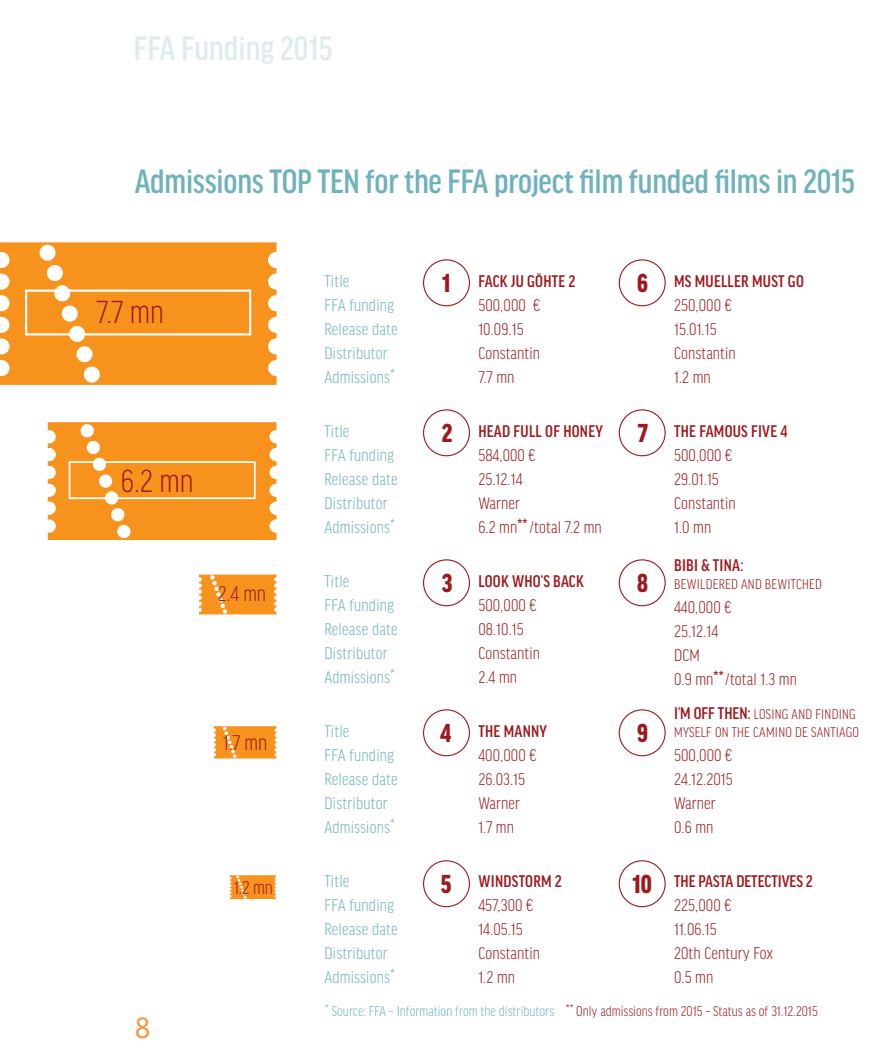
<style>
.page{position:relative;width:893px;height:1063px;background:#fff}
.page>*{position:absolute;margin:0;border:0;box-sizing:border-box;transform-origin:0 0}
.t1{font:500 condensed 36px "Good Headline Pro";letter-spacing:-.005em;color:#6fb2bb}
.t2{font:500 condensed 36px "Good Headline Pro";color:#e0ebf0}
.t3{font:300 condensed 34.05px "Good Headline Pro";color:#9e191d}
.t4{font:31.5px "Officina Sans";color:#f79848}
.t5{font:900 condensed 27.6px "Good Headline Pro";color:#9e191d}
.t6{font:300 condensed 22.65px "Good Headline Pro";color:#9e191d}
.t7{font:300 condensed 19.8px "Good Headline Pro";color:#9e191d}
.t8{font:300 condensed 18px "Good Headline Pro";letter-spacing:.005em;color:#9e191d}
.t9{font:300 condensed 18px "Good Headline Pro";letter-spacing:.01em;color:#6fb2bb}
.t10{font:500 condensed 18px "Good Headline Pro";letter-spacing:.015em;color:#9e191d}
.t11{font:300 condensed 15px "Good Headline Pro";color:#9e191d}
.s1{font-weight:500}
.s2{font-weight:500;font-size:18px}
.s3{color:#6fb2bb}
</style>
<div class="page">
<div style="left:423px;top:559px;width:47px;height:47px;border:1px solid #9e191d;border-radius:50%"></div>
<div style="left:423px;top:259px;width:47px;height:47px;border:1px solid #9e191d;border-radius:50%"></div>
<div style="left:619px;top:259px;width:47px;height:47px;border:1px solid #9e191d;border-radius:50%"></div>
<svg style="left:0;top:242px;width:277px;height:143px;background:#f79b2f"></svg>
<div style="left:25px;top:290px;width:226px;height:45px;border:2px solid #fff"></div>
<div style="left:423px;top:409px;width:47px;height:47px;border:1px solid #9e191d;border-radius:50%"></div>
<div style="left:619px;top:409px;width:47px;height:47px;border:1px solid #9e191d;border-radius:50%"></div>
<svg style="left:48px;top:422px;width:229px;height:118px;background:#f79b2e"></svg>
<div style="left:69px;top:461px;width:187px;height:38px;border:2px solid #fff"></div>
<div style="left:619px;top:559px;width:47px;height:47px;border:1px solid #9e191d;border-radius:50%"></div>
<svg style="left:199px;top:575px;width:78px;height:39px;background:#f79b2e"></svg>
<div style="left:423px;top:709px;width:47px;height:47px;border:1px solid #9e191d;border-radius:50%"></div>
<div style="left:619px;top:709px;width:47px;height:47px;border:1px solid #9e191d;border-radius:50%"></div>
<svg style="left:214px;top:726px;width:63px;height:33px;background:#f79d32"></svg>
<div style="left:423px;top:860px;width:47px;height:47px;border:1px solid #9e191d;border-radius:50%"></div>
<div style="left:619px;top:860px;width:47px;height:47px;border:1px solid #9e191d;border-radius:50%"></div>
<svg style="left:230px;top:875px;width:46px;height:24px"></svg>
<h1 class="t2" style="left:134px;top:29px;width:200px">FFA Funding 2015</h1>
<p class="t1" style="left:135px;top:163px;width:722px">Admissions TOP TEN for the FFA project film funded films in 2015</p>
<p class="t3" style="left:96px;top:294px;width:69px">7.7 mn</p>
<p class="t3" style="left:121px;top:463px;width:74px">6.2 mn</p>
<h3 class="t4" style="left:135px;top:1009px;width:17px">8</h3>
<p class="t6" style="left:218px;top:582px;width:50px">2.4 mn</p>
<p class="t6" style="left:223px;top:731px;width:46px">1.7 mn</p>
<p class="t9" style="left:325px;top:272px;width:26px">Title</p>
<p class="t9" style="left:325px;top:296px;width:71px">FFA funding</p>
<p class="t9" style="left:325px;top:320px;width:75px">Release date</p>
<p class="t9" style="left:325px;top:344px;width:65px">Distributor</p>
<p class="t9" style="left:325px;top:368px;width:72px">Admissions*</p>
<p class="t9" style="left:325px;top:422px;width:26px">Title</p>
<p class="t9" style="left:325px;top:446px;width:71px">FFA funding</p>
<p class="t9" style="left:325px;top:470px;width:75px">Release date</p>
<p class="t9" style="left:325px;top:494px;width:65px">Distributor</p>
<p class="t9" style="left:325px;top:518px;width:72px">Admissions*</p>
<p class="t9" style="left:325px;top:572px;width:26px">Title</p>
<p class="t9" style="left:325px;top:596px;width:71px">FFA funding</p>
<p class="t9" style="left:325px;top:620px;width:75px">Release date</p>
<p class="t9" style="left:325px;top:644px;width:65px">Distributor</p>
<p class="t9" style="left:325px;top:668px;width:72px">Admissions*</p>
<p class="t9" style="left:325px;top:722px;width:26px">Title</p>
<p class="t9" style="left:325px;top:746px;width:71px">FFA funding</p>
<p class="t9" style="left:325px;top:770px;width:75px">Release date</p>
<p class="t9" style="left:325px;top:794px;width:65px">Distributor</p>
<p class="t9" style="left:325px;top:818px;width:72px">Admissions*</p>
<p class="t10" style="left:478px;top:272px;width:99px">FACK JU GÖHTE 2</p>
<p class="t8" style="left:478px;top:296px;width:63px">500,000 €</p>
<p class="t8" style="left:478px;top:320px;width:47px">10.09.15</p>
<p class="t8" style="left:478px;top:344px;width:63px">Constantin</p>
<p class="t8" style="left:478px;top:368px;width:38px">7.7 mn</p>
<p class="t5" style="left:442px;top:268px;width:10px">1</p>
<p class="t5" style="left:637px;top:268px;width:12px">6</p>
<p class="t5" style="left:442px;top:418px;width:12px">2</p>
<p class="t5" style="left:638px;top:418px;width:12px">7</p>
<p class="t10" style="left:478px;top:422px;width:126px">HEAD FULL OF HONEY</p>
<p class="t8" style="left:478px;top:446px;width:59px">584,000 €</p>
<p class="t8" style="left:478px;top:470px;width:46px">25.12.14</p>
<p class="t8" style="left:478px;top:494px;width:43px">Warner</p>
<p class="t8" style="left:478px;top:518px;width:125px">6.2 mn<span class="s1">**</span> /total 7.2 mn</p>
<p class="t5" style="left:442px;top:568px;width:12px">3</p>
<p class="t10" style="left:478px;top:572px;width:107px">LOOK WHO‘S BACK</p>
<p class="t5" style="left:637px;top:568px;width:12px">8</p>
<p class="t8" style="left:478px;top:596px;width:60px">500,000 €</p>
<p class="t8" style="left:478px;top:620px;width:47px">08.10.15</p>
<p class="t8" style="left:478px;top:644px;width:63px">Constantin</p>
<p class="t8" style="left:478px;top:668px;width:40px">2.4 mn</p>
<p class="t5" style="left:440px;top:718px;width:13px">4</p>
<p class="t5" style="left:637px;top:718px;width:12px">9</p>
<p class="t10" style="left:478px;top:722px;width:70px">THE MANNY</p>
<p class="t8" style="left:478px;top:746px;width:60px">400,000 €</p>
<p class="t8" style="left:478px;top:770px;width:48px">26.03.15</p>
<p class="t8" style="left:478px;top:794px;width:43px">Warner</p>
<p class="t8" style="left:478px;top:818px;width:37px">1.7 mn</p>
<p class="t7" style="left:234px;top:878px;width:41px">1.2 mn</p>
<p class="t5" style="left:441px;top:869px;width:12px">5</p>
<p class="t5" style="left:632px;top:869px;width:21px">10</p>
<p class="t10" style="left:478px;top:872px;width:85px">WINDSTORM 2</p>
<p class="t8" style="left:478px;top:895px;width:57px">457,300 €</p>
<p class="t8" style="left:478px;top:919px;width:46px">14.05.15</p>
<p class="t8" style="left:478px;top:943px;width:63px">Constantin</p>
<p class="t8" style="left:478px;top:967px;width:38px">1.2 mn</p>
<p class="t9" style="left:325px;top:871px;width:26px">Title</p>
<p class="t9" style="left:325px;top:895px;width:71px">FFA funding</p>
<p class="t9" style="left:325px;top:919px;width:75px">Release date</p>
<p class="t9" style="left:325px;top:943px;width:65px">Distributor</p>
<p class="t9" style="left:325px;top:967px;width:72px">Admissions*</p>
<p class="t10" style="left:674px;top:272px;width:131px">MS MUELLER MUST GO</p>
<p class="t8" style="left:674px;top:296px;width:60px">250,000 €</p>
<p class="t8" style="left:674px;top:320px;width:44px">15.01.15</p>
<p class="t8" style="left:674px;top:344px;width:63px">Constantin</p>
<p class="t8" style="left:674px;top:368px;width:38px">1.2 mn</p>
<p class="t10" style="left:674px;top:422px;width:115px">THE FAMOUS FIVE 4</p>
<p class="t8" style="left:674px;top:446px;width:60px">500,000 €</p>
<p class="t8" style="left:674px;top:470px;width:46px">29.01.15</p>
<p class="t8" style="left:674px;top:494px;width:63px">Constantin</p>
<p class="t8" style="left:674px;top:518px;width:39px">1.0 mn</p>
<p class="t10" style="left:674px;top:555px;width:71px">BIBI &amp; TINA:</p>
<p class="t11" style="left:674px;top:576px;width:149px">BEWILDERED AND BEWITCHED</p>
<p class="t8" style="left:674px;top:597px;width:59px">440,000 €</p>
<p class="t8" style="left:674px;top:621px;width:46px">25.12.14</p>
<p class="t8" style="left:674px;top:645px;width:27px">DCM</p>
<p class="t8" style="left:674px;top:669px;width:124px">0.9 mn<span class="s1">**</span> /total 1.3 mn</p>
<p class="t11" style="left:674px;top:706px;width:183px"><span class="s2">I‘M OFF THEN:</span> LOSING AND FINDING</p>
<p class="t11" style="left:674px;top:724px;width:186px">MYSELF ON THE CAMINO DE SANTIAGO</p>
<p class="t8" style="left:674px;top:746px;width:60px">500,000 €</p>
<p class="t8" style="left:674px;top:770px;width:60px">24.12.2015</p>
<p class="t8" style="left:674px;top:794px;width:43px">Warner</p>
<p class="t8" style="left:674px;top:818px;width:41px">0.6 mn</p>
<p class="t10" style="left:674px;top:872px;width:140px">THE PASTA DETECTIVES 2</p>
<p class="t8" style="left:674px;top:895px;width:59px">225,000 €</p>
<p class="t8" style="left:674px;top:919px;width:44px">11.06.15</p>
<p class="t8" style="left:674px;top:943px;width:101px">20th Century Fox</p>
<p class="t8" style="left:674px;top:967px;width:41px">0.5 mn</p>
<p class="t11" style="left:325px;top:1003px;width:494px"><span class="s3">* Source: FFA – Information from the distributors</span> ** Only admissions from 2015 – Status as of 31.12.2015</p>
</div>
